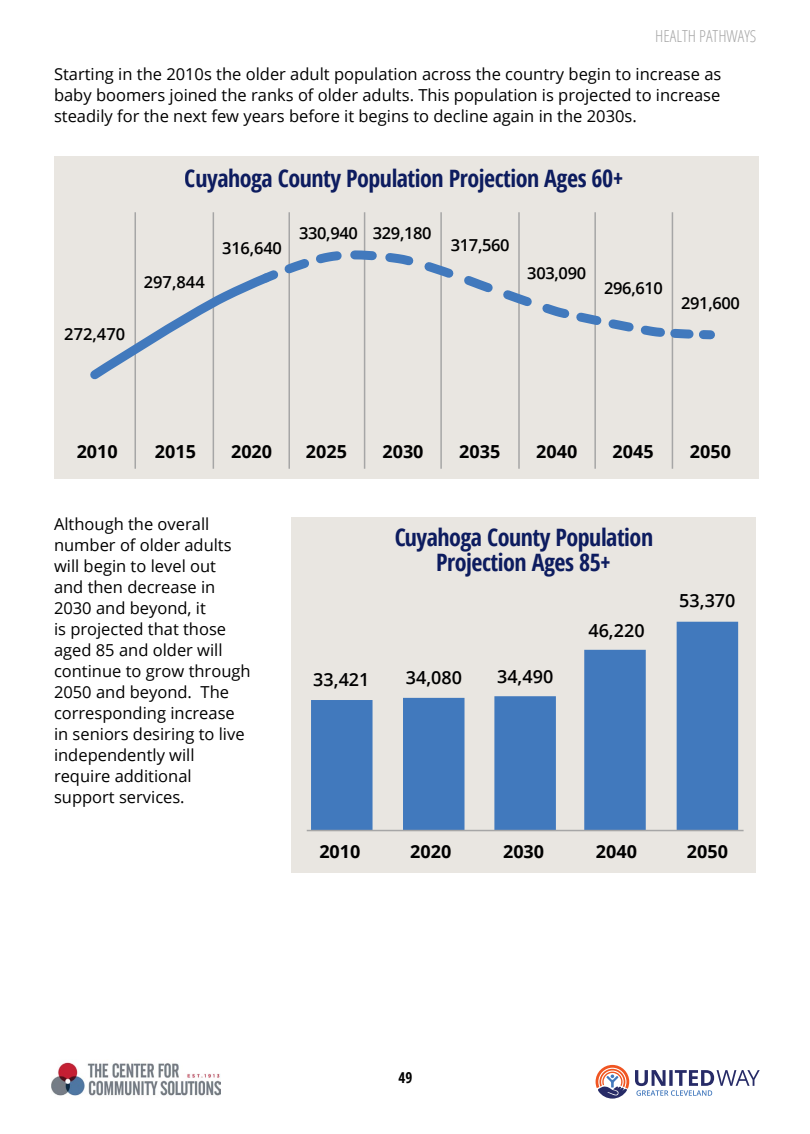
<style>
.page{position:relative;width:810px;height:1134px;background:#fff}
.page>*{position:absolute;margin:0;border:0;box-sizing:border-box;transform-origin:0 0}
.t1{font:700 condensed 24px/25.5px "Open Sans";letter-spacing:-.02em;color:#0f206c;text-align:center}
.t2{font:700 18px "Open Sans";color:#000}
.t3{font:600 18px "Open Sans";color:#000}
.t4{font:16.5px/21px "Open Sans";color:#000}
.t5{font:600 16.5px "Open Sans";letter-spacing:-.02em;color:#000}
.t6{font:300 condensed 16.5px "Open Sans";color:#a6a6a6}
.t7{font:700 condensed 15px "Open Sans";color:#000}
</style>
<div class="page">
<img style="left:51px;top:1062px;width:170px;height:34px">
<svg style="left:596px;top:1065px;width:33px;height:34px"></svg>
<svg style="left:635px;top:1070px;width:125px;height:26px"></svg>
<div style="left:292px;top:517px;width:464px;height:356px;background:#e9e6e1"></div>
<div style="left:54px;top:156px;width:705px;height:323px;background:#e9e6e1"></div>
<hr style="left:135px;top:212px;width:1px;height:257px;background:#a6a6a6">
<hr style="left:213px;top:212px;width:1px;height:257px;background:#a6a6a6">
<hr style="left:289px;top:212px;width:1px;height:257px;background:#a6a6a6">
<hr style="left:364px;top:212px;width:1px;height:257px;background:#a6a6a6">
<hr style="left:440px;top:212px;width:2px;height:257px;background:#a6a6a6">
<hr style="left:518px;top:212px;width:2px;height:257px;background:#a6a6a6">
<hr style="left:594px;top:212px;width:2px;height:257px;background:#a6a6a6">
<hr style="left:672px;top:212px;width:1px;height:257px;background:#a6a6a6">
<svg style="left:90px;top:250px;width:199px;height:134px"></svg>
<svg style="left:254px;top:246px;width:461px;height:98px"></svg>
<div style="left:311px;top:700px;width:62px;height:131px;background:#4179bd"></div>
<div style="left:403px;top:698px;width:62px;height:133px;background:#4179bd"></div>
<div style="left:494px;top:696px;width:62px;height:135px;background:#4179bd"></div>
<div style="left:584px;top:650px;width:62px;height:181px;background:#4179bd"></div>
<div style="left:677px;top:622px;width:61px;height:209px;background:#4179bd"></div>
<hr style="left:307px;top:830px;width:437px;height:1px;background:#a6a6a6">
<p class="t6" style="left:655px;top:25px;width:103px">HEALTH PATHWAYS</p>
<p class="t4" style="left:54px;top:63px;width:669px;text-align:justify">Starting in the 2010s the older adult population across the country begin to increase as baby boomers joined the ranks of older adults. This population is projected to increase steadily for the next few years before it begins to decline again in the 2030s.</p>
<h1 class="t1" style="left:185px;top:165px;width:440px">Cuyahoga County Population Projection Ages 60+</h1>
<p class="t5" style="left:64px;top:323px;width:62px">272,470</p>
<p class="t5" style="left:144px;top:271px;width:62px">297,844</p>
<p class="t5" style="left:222px;top:237px;width:61px">316,640</p>
<p class="t5" style="left:299px;top:222px;width:60px">330,940</p>
<p class="t5" style="left:373px;top:222px;width:60px">329,180</p>
<p class="t5" style="left:451px;top:234px;width:60px">317,560</p>
<p class="t5" style="left:527px;top:262px;width:60px">303,090</p>
<p class="t5" style="left:604px;top:277px;width:60px">296,610</p>
<p class="t5" style="left:681px;top:292px;width:60px">291,600</p>
<p class="t2" style="left:77px;top:439px;width:43px">2010</p>
<p class="t2" style="left:155px;top:439px;width:43px">2015</p>
<p class="t2" style="left:231px;top:439px;width:43px">2020</p>
<p class="t2" style="left:306px;top:439px;width:43px">2025</p>
<p class="t2" style="left:382px;top:439px;width:43px">2030</p>
<p class="t2" style="left:459px;top:439px;width:43px">2035</p>
<p class="t2" style="left:536px;top:439px;width:43px">2040</p>
<p class="t2" style="left:613px;top:439px;width:43px">2045</p>
<p class="t2" style="left:690px;top:439px;width:43px">2050</p>
<p class="t4" style="left:54px;top:513px;width:198px">Although the overall number of older adults will begin to level out<br>and then decrease in<br>2030 and beyond, it<br>is projected that those aged 85 and older will continue to grow through<br>2050 and beyond. The corresponding increase in seniors desiring to live independently will require additional support services.</p>
<h1 class="t1" style="left:394px;top:524px;width:261px">Cuyahoga County Population<br>Projection Ages 85+</h1>
<p class="t3" style="left:313px;top:667px;width:58px">33,421</p>
<p class="t3" style="left:406px;top:666px;width:58px">34,080</p>
<p class="t3" style="left:497px;top:664px;width:58px">34,490</p>
<p class="t3" style="left:588px;top:618px;width:58px">46,220</p>
<p class="t3" style="left:679px;top:588px;width:58px">53,370</p>
<p class="t2" style="left:319px;top:839px;width:43px">2010</p>
<p class="t2" style="left:410px;top:839px;width:43px">2020</p>
<p class="t2" style="left:503px;top:839px;width:43px">2030</p>
<p class="t2" style="left:596px;top:839px;width:43px">2040</p>
<p class="t2" style="left:687px;top:839px;width:43px">2050</p>
<p class="t7" style="left:399px;top:1067px;width:15px">49</p>
</div>
